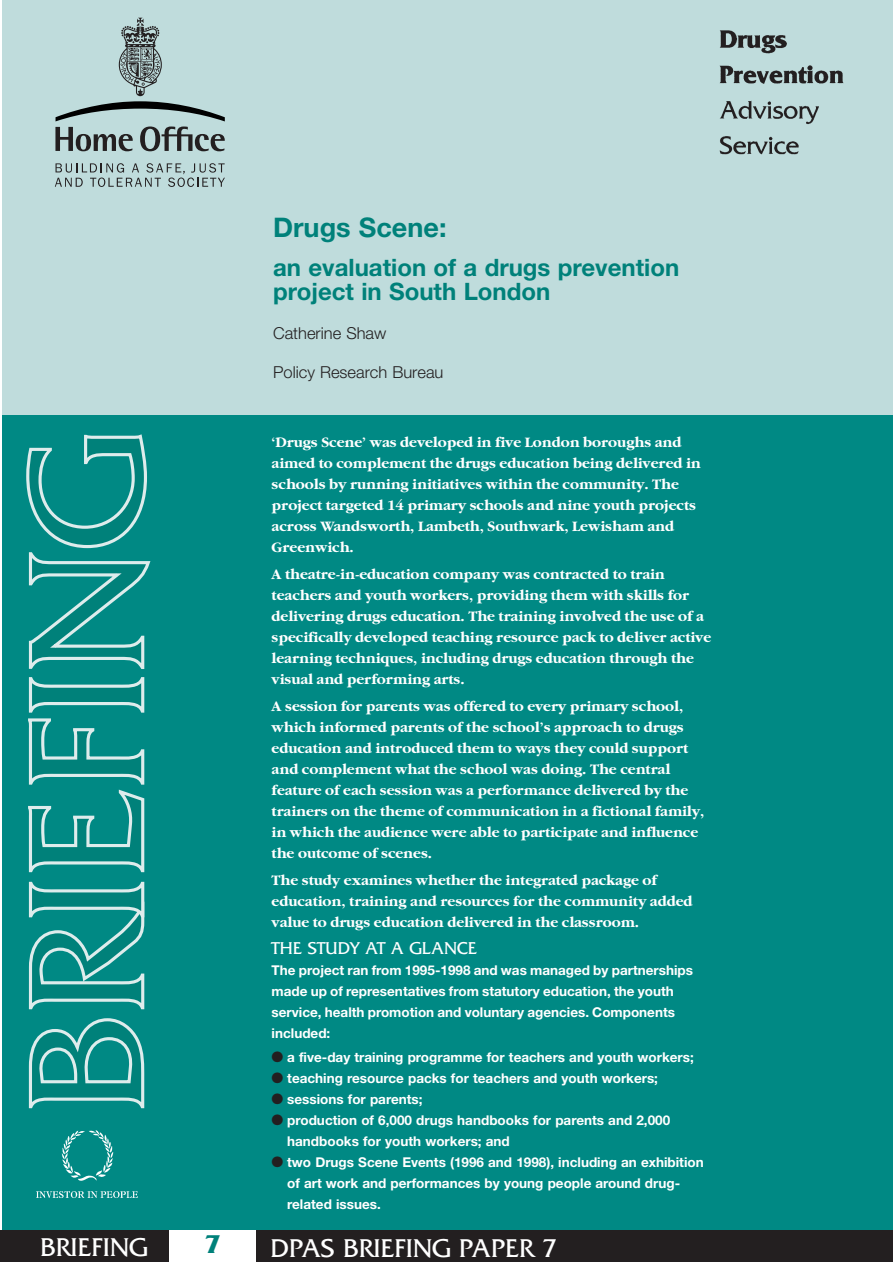
<style>
.page{position:relative;width:893px;height:1262px;background:#fff}
.page>*{position:absolute;margin:0;border:0;box-sizing:border-box;transform-origin:0 0}
.t1{font:27px "Friz Quadrata";color:#fff}
.t2{font:700 27px "Helvetica Neue";color:#00817a}
.t3{font:700 27px "Friz Quadrata";color:#00817a}
.t4{font:700 24px/24px "Helvetica Neue";color:#00817a}
.t5{font:18px "Friz Quadrata";color:#fff}
.t6{font:300 16.5px "Helvetica Neue";color:#231f20}
.t7{font:700 15px/21px "Garamond";color:#fff}
.t8{font:700 13.5px/21px "Helvetica Neue";color:#fff}
.s1{color:#231f20}
</style>
<div class="page">
<div style="left:2px;top:0;width:890px;height:420px;background:#bfdcdc"></div>
<div style="left:2px;top:416px;width:890px;height:845px;background:#008984"></div>
<svg style="left:28px;top:1018px;width:117px;height:91px"></svg>
<svg style="left:28px;top:881px;width:117px;height:129px"></svg>
<svg style="left:26px;top:434px;width:125px;height:439px"></svg>
<div style="left:0;top:1230px;width:892px;height:31px;background:#231f20"></div>
<div style="left:170px;top:1230px;width:86px;height:31px;background:#fff"></div>
<svg style="left:55px;top:163px;width:170px;height:24px"></svg>
<svg style="left:55px;top:18px;width:170px;height:133px"></svg>
<img style="left:719px;top:30px;width:124px;height:125px">
<img style="left:36px;top:1130px;width:102px;height:69px">
<h1 class="t2" style="left:273px;top:218px;width:175px">Drugs Scene:</h1>
<h2 class="t4" style="left:273px;top:258px;width:407px">an evaluation of a drugs prevention project in South London</h2>
<p class="t6" style="left:273px;top:327px;width:115px">Catherine Shaw</p>
<p class="t6" style="left:273px;top:366px;width:172px">Policy Research Bureau</p>
<p class="t7" style="left:272px;top:433px;width:430px">‘Drugs Scene’ was developed in five London boroughs and aimed to complement the drugs education being delivered in schools by running initiatives within the community. The project targeted 14 primary schools and nine youth projects across Wandsworth, Lambeth, Southwark, Lewisham and Greenwich.</p>
<p class="t7" style="left:272px;top:565px;width:441px">A theatre-in-education company was contracted to train teachers and youth workers, providing them with skills for delivering drugs education. The training involved the use of a specifically developed teaching resource pack to deliver active learning techniques, including drugs education through the visual and performing arts.</p>
<p class="t7" style="left:272px;top:697px;width:434px">A session for parents was offered to every primary school, which informed parents of the school’s approach to drugs education and introduced them to ways they could support and complement what the school was doing. The central feature of each session was a performance delivered by the trainers on the theme of communication in a fictional family, in which the audience were able to participate and influence the outcome of scenes.</p>
<p class="t7" style="left:272px;top:871px;width:422px">The study examines whether the integrated package of education, training and resources for the community added value to drugs education delivered in the classroom.</p>
<p class="t5" style="left:272px;top:942px;width:207px">THE STUDY AT A GLANCE</p>
<p class="t8" style="left:272px;top:961px;width:423px">The project ran from 1995-1998 and was managed by partnerships made up of representatives from statutory education, the youth service, health promotion and voluntary agencies. Components included:</p>
<p class="t8" style="left:272px;top:1048px;width:424px"><span class="s1">●</span> a five-day training programme for teachers and youth workers;</p>
<p class="t8" style="left:272px;top:1069px;width:388px"><span class="s1">●</span> teaching resource packs for teachers and youth workers;</p>
<p class="t8" style="left:272px;top:1090px;width:152px"><span class="s1">●</span> sessions for parents;</p>
<p class="t8" style="left:287px;top:1111px;width:384px;text-indent:-16px"><span class="s1">●</span> production of 6,000 drugs handbooks for parents and 2,000 handbooks for youth workers; and</p>
<p class="t8" style="left:287px;top:1153px;width:418px;text-indent:-16px"><span class="s1">●</span> two Drugs Scene Events (1996 and 1998), including an exhibition of art work and performances by young people around drug&shy;related issues.</p>
<h1 class="t1" style="left:40px;top:1238px;width:109px">BRIEFING</h1>
<h1 class="t3" style="left:205px;top:1235px;width:17px">7</h1>
<h1 class="t1" style="left:270px;top:1238px;width:288px">DPAS BRIEFING PAPER 7</h1>
</div>
